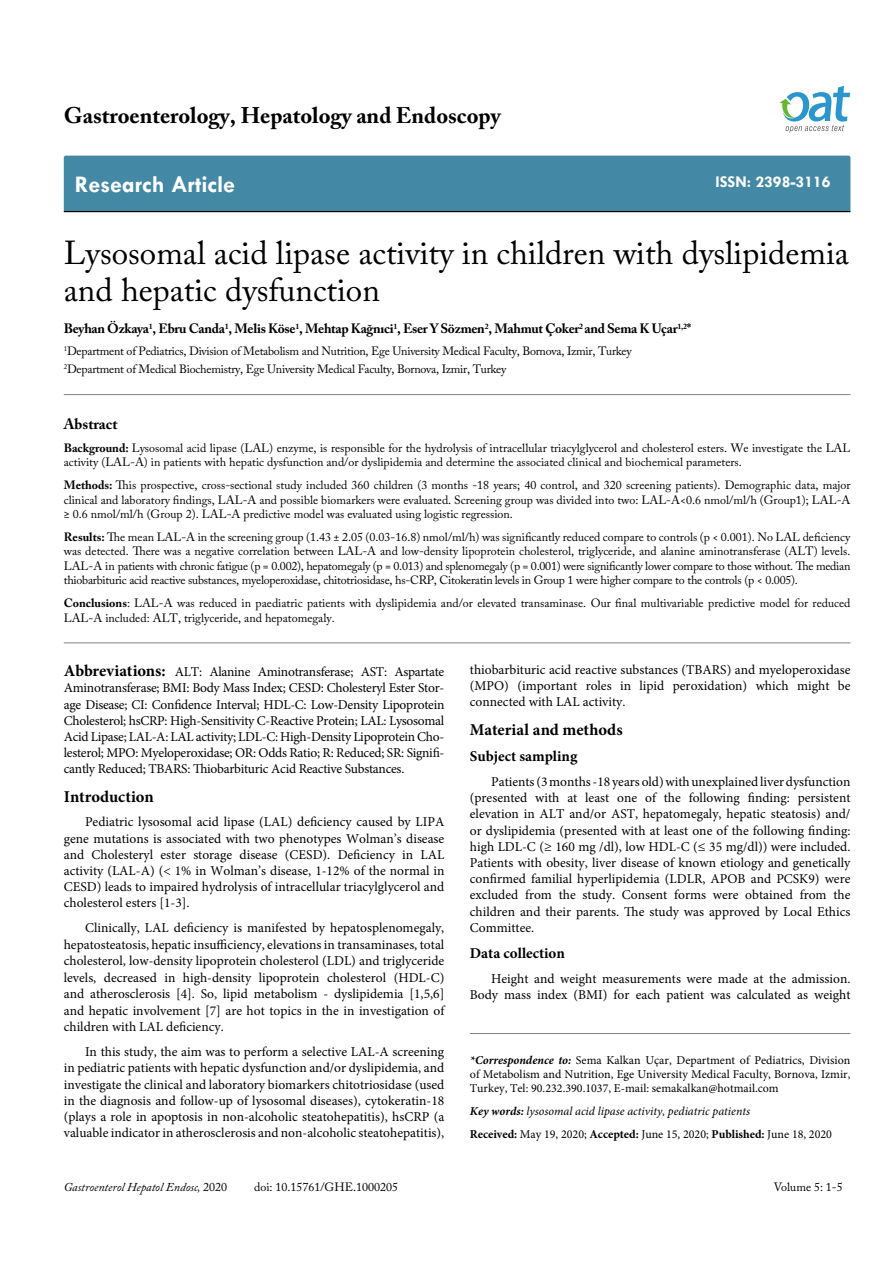
<style>
.page{position:relative;width:893px;height:1263px;background:#fff}
.page>*{position:absolute;margin:0;border:0;box-sizing:border-box;transform-origin:0 0}
.t1{font:33px/37.5px "Adobe Caslon Pro";color:#000}
.t2{font:700 24px "Tw Cen";color:#fff}
.t3{font:700 22.5px "Adobe Caslon Pro";color:#000}
.t4{font:700 16.5px "Minion Pro";color:#000}
.t5{font:700 16.5px "Tw Cen";color:#fff}
.t6{font:700 15px "Minion Pro";color:#000}
.t7{font:700 15px "Adobe Caslon Pro";color:#000}
.t8{font:13.5px/16.2px "Minion Pro";color:#000;text-align:justify}
.t9{font:700 13.5px "Adobe Caslon Pro";letter-spacing:-.02em;color:#000}
.t10{font:12px/14.4px "Adobe Caslon Pro";color:#000}
.t11{font:12px/14.4px "Minion Pro";color:#000;text-align:justify}
.t12{font:12px/18px "Adobe Caslon Pro";letter-spacing:-.02em;color:#000}
.t13{font:italic 12px/23px "Minion Pro";color:#000}
.t14{font:italic 12px "Adobe Caslon Pro";color:#000}
.s1{font-weight:700}
.s2{font-weight:700;font-size:16.5px}
.s3{font-style:normal}
.s4{font-weight:700;font-style:italic}
.s5{font-weight:700;font-style:normal}
</style>
<div class="page">
<div style="left:64px;top:156px;width:786px;height:55px;background:#4389a5"></div>
<hr style="left:64px;top:211px;width:786px;height:1px;background:#000">
<svg style="left:779px;top:86px;width:71px;height:47px"></svg>
<hr style="left:64px;top:643px;width:786px;height:1px;background:#808285">
<hr style="left:64px;top:394px;width:786px;height:1px;background:#808285">
<hr style="left:470px;top:1033px;width:380px;height:1px;background:#808285">
<h3 class="t3" style="left:64px;top:102px;width:438px">Gastroenterology, Hepatology and Endoscopy</h3>
<h2 class="t2" style="left:75px;top:170px;width:162px">Research Article</h2>
<p class="t5" style="left:715px;top:172px;width:117px">ISSN: 2398-3116</p>
<h1 class="t1" style="left:64px;top:233px;width:787px">Lysosomal acid lipase activity in children with dyslipidemia and hepatic dysfunction</h1>
<p class="t9" style="left:64px;top:320px;width:629px">Beyhan Özkaya<sup>1</sup>, Ebru Canda<sup>1</sup>, Melis Köse<sup>1</sup>, Mehtap Kağnıci<sup>1</sup>, Eser Y Sözmen<sup>2</sup>, Mahmut Çoker<sup>2</sup> and Sema K Uçar<sup>1,2</sup>*</p>
<p class="t12" style="left:64px;top:342px;width:569px"><sup>1</sup>Department of Pediatrics, Division of Metabolism and Nutrition, Ege University Medical Faculty, Bornova, Izmir, Turkey<br><sup>2</sup>Department of Medical Biochemistry, Ege University Medical Faculty, Bornova, Izmir, Turkey</p>
<p class="t7" style="left:64px;top:415px;width:55px">Abstract</p>
<p class="t10" style="left:64px;top:441px;width:788px"><span class="s1">Background:</span> Lysosomal acid lipase (LAL) enzyme, is responsible for the hydrolysis of intracellular triacylglycerol and cholesterol esters. We investigate the LAL activity (LAL-A) in patients with hepatic dysfunction and/or dyslipidemia and determine the associated clinical and biochemical parameters.</p>
<p class="t10" style="left:64px;top:478px;width:788px;text-align:justify"><span class="s1">Methods:</span> This prospective, cross-sectional study included 360 children (3 months -18 years; 40 control, and 320 screening patients). Demographic data, major clinical and laboratory findings, LAL-A and possible biomarkers were evaluated. Screening group was divided into two: LAL-A&lt;0.6 nmol/ml/h (Group1); LAL-A ≥ 0.6 nmol/ml/h (Group 2). LAL-A predictive model was evaluated using logistic regression.</p>
<p class="t10" style="left:64px;top:530px;width:788px;text-align:justify"><span class="s1">Results:</span> The mean LAL-A in the screening group (1.43 ± 2.05 (0.03-16.8) nmol/ml/h) was significantly reduced compare to controls (p &lt; 0.001). No LAL deficiency was detected. There was a negative correlation between LAL-A and low-density lipoprotein cholesterol, triglyceride, and alanine aminotransferase (ALT) levels.<br>LAL-A in patients with chronic fatigue (p = 0.002), hepatomegaly (p = 0.013) and splenomegaly (p = 0.001) were significantly lower compare to those without. The median thiobarbituric acid reactive substances, myeloperoxidase, chitotriosidase, hs-CRP, Citokeratin levels in Group 1 were higher compare to the controls (p &lt; 0.005).</p>
<p class="t10" style="left:64px;top:596px;width:788px"><span class="s1">Conclusions</span>: LAL-A was reduced in paediatric patients with dyslipidemia and/or elevated transaminase. Our final multivariable predictive model for reduced<br>LAL-A included: ALT, triglyceride, and hepatomegaly.</p>
<p class="t8" style="left:64px;top:664px;width:382px"><span class="s2">Abbreviations:</span> ALT: Alanine Aminotransferase; AST: Aspartate Aminotransferase; BMI: Body Mass Index; CESD: Cholesteryl Ester Stor&shy;age Disease; CI: Confidence Interval; HDL-C: Low-Density Lipoprotein Cholesterol; hsCRP: High-Sensitivity C-Reactive Protein; LAL: Lysosomal Acid Lipase; LAL-A: LAL activity; LDL-C: High-Density Lipoprotein Cho&shy;lesterol; MPO: Myeloperoxidase; OR: Odds Ratio; R: Reduced; SR: Signifi&shy;cantly Reduced; TBARS: Thiobarbituric Acid Reactive Substances.</p>
<p class="t4" style="left:64px;top:785px;width:91px">Introduction</p>
<p class="t8" style="left:64px;top:814px;width:382px;text-indent:21px">Pediatric lysosomal acid lipase (LAL) deficiency caused by LIPA gene mutations is associated with two phenotypes Wolman’s disease and Cholesteryl ester storage disease (CESD). Deficiency in LAL activity (LAL-A) (&lt; 1% in Wolman’s disease, 1-12% of the normal in CESD) leads to impaired hydrolysis of intracellular triacylglycerol and cholesterol esters [1-3].</p>
<p class="t8" style="left:64px;top:920px;width:382px;text-indent:21px">Clinically, LAL deficiency is manifested by hepatosplenomegaly, hepatosteatosis, hepatic insufficiency, elevations in transaminases, total cholesterol, low-density lipoprotein cholesterol (LDL) and triglyceride levels, decreased in high-density lipoprotein cholesterol (HDL-C) and atherosclerosis [4]. So, lipid metabolism - dyslipidemia [1,5,6] and hepatic involvement [7] are hot topics in the in investigation of children with LAL deficiency.</p>
<p class="t8" style="left:64px;top:1044px;width:382px;text-indent:21px">In this study, the aim was to perform a selective LAL-A screening in pediatric patients with hepatic dysfunction and/or dyslipidemia, and investigate the clinical and laboratory biomarkers chitotriosidase (used in the diagnosis and follow-up of lysosomal diseases), cytokeratin-18 (plays a role in apoptosis in non-alcoholic steatohepatitis), hsCRP (a valuable indicator in atherosclerosis and non-alcoholic steatohepatitis),</p>
<p class="t14" style="left:64px;top:1180px;width:165px">Gastroenterol Hepatol Endosc, <span class="s3">2020</span></p>
<p class="t10" style="left:254px;top:1180px;width:145px">doi: 10.15761/GHE.1000205</p>
<p class="t8" style="left:470px;top:662px;width:382px">thiobarbituric acid reactive substances (TBARS) and myeloperoxidase (MPO) (important roles in lipid peroxidation) which might be connected with LAL activity.</p>
<p class="t4" style="left:470px;top:718px;width:154px">Material and methods</p>
<p class="t6" style="left:470px;top:746px;width:109px">Subject sampling</p>
<p class="t8" style="left:470px;top:773px;width:382px;text-indent:21px">Patients (3 months -18 years old) with unexplained liver dysfunction (presented with at least one of the following finding: persistent elevation in ALT and/or AST, hepatomegaly, hepatic steatosis) and/ or dyslipidemia (presented with at least one of the following finding: high LDL-C (≥ 160 mg /dl), low HDL-C (≤ 35 mg/dl)) were included.<br>Patients with obesity, liver disease of known etiology and genetically confirmed familial hyperlipidemia (LDLR, APOB and PCSK9) were excluded from the study. Consent forms were obtained from the children and their parents. The study was approved by Local Ethics Committee.</p>
<p class="t6" style="left:470px;top:943px;width:97px">Data collection</p>
<p class="t8" style="left:470px;top:970px;width:382px;text-align:right">Height and weight measurements were made at the admission.<br>Body mass index (BMI) for each patient was calculated as weight</p>
<p class="t11" style="left:470px;top:1052px;width:382px"><span class="s4">*Correspondence to:</span> Sema Kalkan Uçar, Department of Pediatrics, Division of Metabolism and Nutrition, Ege University Medical Faculty, Bornova, Izmir, Turkey, Tel: 90.232.390.1037, E-mail: semakalkan@hotmail.com</p>
<p class="t13" style="left:470px;top:1100px;width:364px"><span class="s1">Key words:</span> lysosomal acid lipase activity, pediatric patients<br><span class="s5">Received:</span> <span class="s3">May 19, 2020;</span> <span class="s5">Accepted:</span> <span class="s3">June 15, 2020;</span> <span class="s5">Published:</span> <span class="s3">June 18, 2020</span></p>
<p class="t10" style="left:774px;top:1180px;width:71px">Volume 5: 1-5</p>
</div>
